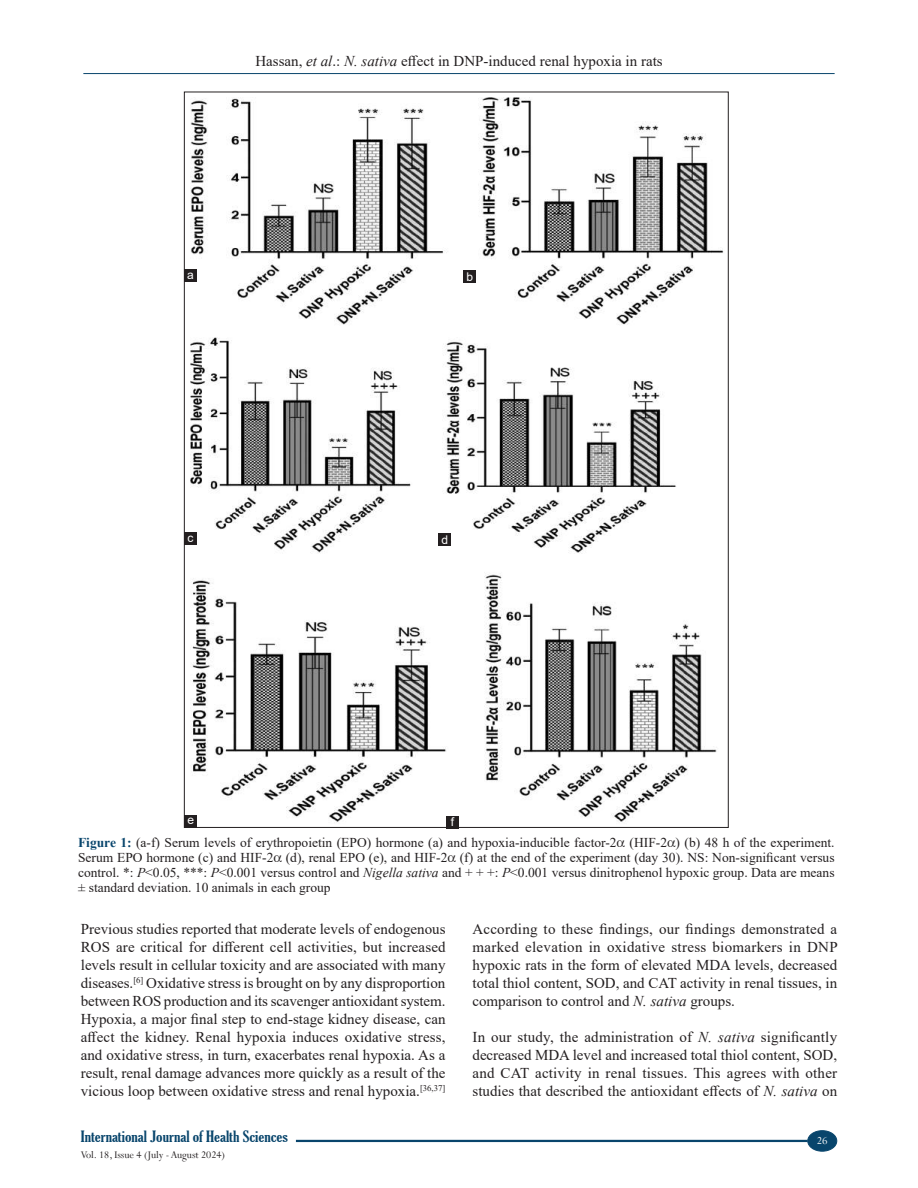
<style>
.page{position:relative;width:918px;height:1188px;background:#fff}
.page>*{position:absolute;margin:0;border:0;box-sizing:border-box;transform-origin:0 0}
.t1{font:15px/18px "Times New Roman";color:#231f20;text-align:justify}
.t2{font:extra-condensed 15px "Gloucester";color:#08456c;scale:1.25 1}
.t3{font:13.5px/15px "Times New Roman";color:#231f20;text-align:justify}
.t4{font:12px "Arial";color:#fff}
.t5{font:12px "Perpetua";color:#fff}
.t6{font:11.25px "Perpetua";letter-spacing:-.005em;color:#231f20}
.s1{font-style:italic}
.s2{font-weight:700;color:#08456c}
</style>
<div class="page">
<hr style="left:83px;top:73px;width:752px;height:1px;background:#08456c">
<div style="left:808px;top:1131px;width:29px;height:20px;background:#08456c;border-radius:50%"></div>
<div style="left:807px;top:1130px;width:30px;height:22px;border:1px solid #08456c;border-radius:50%"></div>
<hr style="left:296px;top:1140px;width:512px;height:2px;background:#08456c">
<img style="left:190px;top:97px;width:534px;height:726px">
<div style="left:438px;top:533px;width:13px;height:13px;background:#231f20"></div>
<div style="left:184px;top:532px;width:13px;height:13px;background:#231f20"></div>
<div style="left:464px;top:270px;width:12px;height:13px;background:#231f20"></div>
<div style="left:446px;top:816px;width:13px;height:13px;background:#231f20"></div>
<div style="left:184px;top:269px;width:13px;height:13px;background:#231f20"></div>
<div style="left:184px;top:815px;width:13px;height:13px;background:#231f20"></div>
<p class="t1" style="left:255px;top:51px;width:409px">Hassan, <span class="s1">et al</span>.: <span class="s1">N. sativa</span> effect in DNP-induced renal hypoxia in rats</p>
<p class="t4" style="left:187px;top:266px;width:8px">a</p>
<p class="t4" style="left:467px;top:268px;width:8px">b</p>
<p class="t4" style="left:187px;top:529px;width:7px">c</p>
<p class="t4" style="left:441px;top:531px;width:8px">d</p>
<p class="t4" style="left:188px;top:812px;width:8px">e</p>
<p class="t4" style="left:451px;top:814px;width:5px">f</p>
<p class="t3" style="left:78px;top:834px;width:758px"><span class="s2">Figure 1:</span> (a-f) Serum levels of erythropoietin (EPO) hormone (a) and hypoxia-inducible factor-2 (HIF-2 ) (b) 48 h of the experiment.<br>Serum EPO hormone (c) and HIF-2 (d), renal EPO (e), and HIF-2 (f) at the end of the experiment (day 30). NS: Non-significant versus control. *: <span class="s1">P</span>&lt;0.05, ***: <span class="s1">P</span>&lt;0.001 versus control and <span class="s1">Nigella sativa</span> and + + +: <span class="s1">P</span>&lt;0.001 versus dinitrophenol hypoxic group. Data are means ± standard deviation. 10 animals in each group</p>
<p class="t1" style="left:81px;top:919px;width:366px">Previous studies reported that moderate levels of endogenous ROS are critical for different cell activities, but increased levels result in cellular toxicity and are associated with many diseases.<sup>[6]</sup> Oxidative stress is brought on by any disproportion between ROS production and its scavenger antioxidant system.<br>Hypoxia, a major final step to end-stage kidney disease, can affect the kidney. Renal hypoxia induces oxidative stress, and oxidative stress, in turn, exacerbates renal hypoxia. As a result, renal damage advances more quickly as a result of the vicious loop between oxidative stress and renal hypoxia.<sup>[36,37]</sup></p>
<p class="t1" style="left:472px;top:919px;width:367px">According to these findings, our findings demonstrated a marked elevation in oxidative stress biomarkers in DNP hypoxic rats in the form of elevated MDA levels, decreased total thiol content, SOD, and CAT activity in renal tissues, in comparison to control and <span class="s1">N. sativa</span> groups.</p>
<p class="t1" style="left:472px;top:1027px;width:366px">In our study, the administration of <span class="s1">N. sativa</span> significantly decreased MDA level and increased total thiol content, SOD, and CAT activity in renal tissues. This agrees with other studies that described the antioxidant effects of <span class="s1">N. sativa</span> on</p>
<p class="t2" style="left:81px;top:1128px;width:167px">International Journal of Health Sciences</p>
<p class="t5" style="left:817px;top:1133px;width:12px">26</p>
<p class="t6" style="left:81px;top:1148px;width:146px">Vol. 18, Issue 4 (July - August 2024)</p>
</div>
